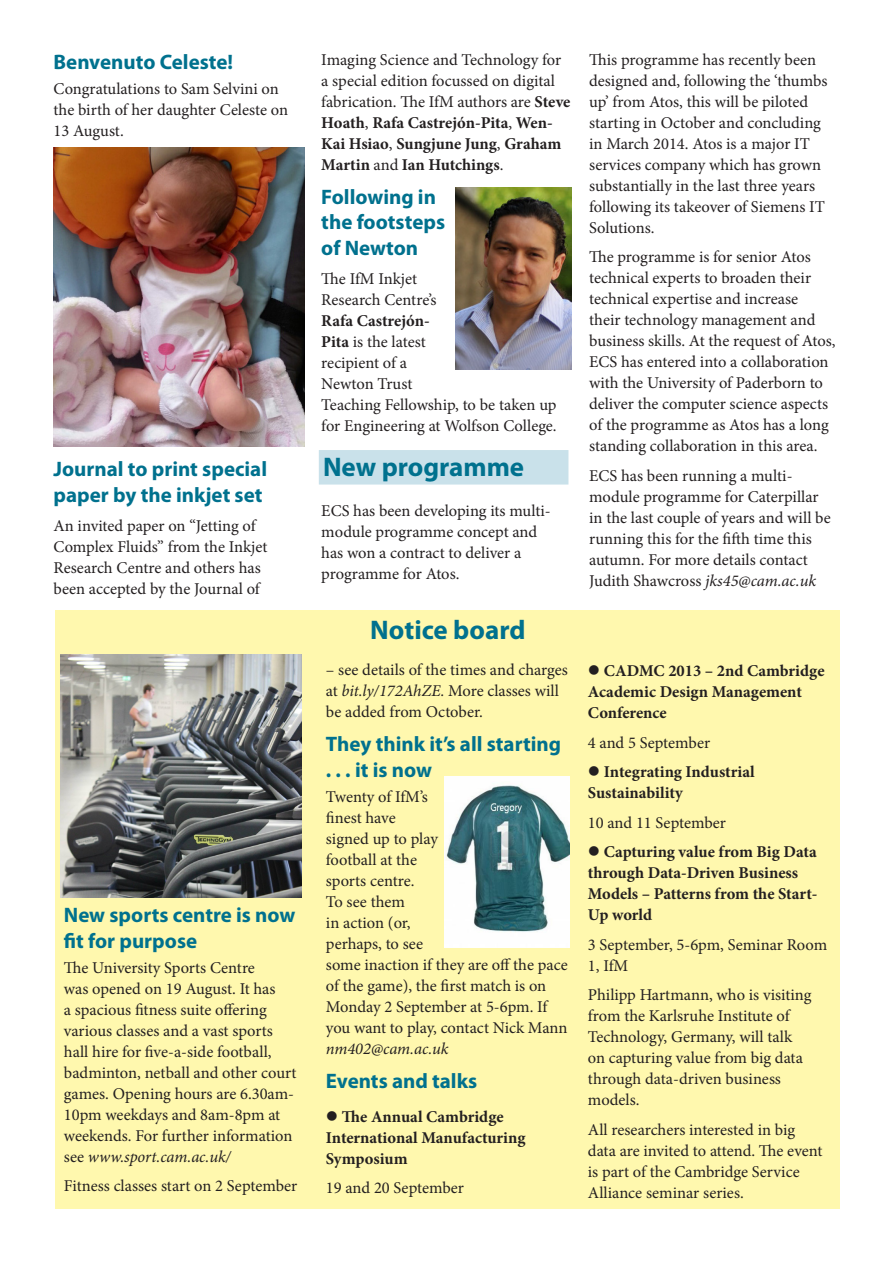
<style>
.page{position:relative;width:893px;height:1263px;background:#fff}
.page>*{position:absolute;margin:0;border:0;box-sizing:border-box;transform-origin:0 0}
.Section_head{font:700 27px "Myriad Pro";color:#00718e}
.Text{font:700 21px/25.5px "Myriad Pro";color:#00718e}
.Subhead{font:700 21px/25.5px "Myriad Pro";color:#00718e}
.Text-2{font:16.5px/21px "Minion Pro";color:#231f20}
.Text-3{font:700 16.5px/21px "Minion Pro";color:#231f20}
.s1{font-style:italic}
.s2{font-weight:700}
</style>
<div class="page">
<div style="left:55px;top:610px;width:785px;height:599px;background:#fff8ae"></div>
<img style="left:60px;top:655px;width:242px;height:242px">
<img style="left:444px;top:776px;width:125px;height:171px">
<img style="left:455px;top:187px;width:116px;height:183px">
<img style="left:54px;top:147px;width:251px;height:299px">
<div style="left:319px;top:450px;width:249px;height:34px;background:#c9e1ea"></div>
<p class="Subhead" style="left:53px;top:48px;width:181px">Benvenuto Celeste!</p>
<p class="Text-2" style="left:53px;top:78px;width:236px">Congratulations to Sam Selvini on the birth of her daughter Celeste on<br>13 August.</p>
<p class="Text" style="left:53px;top:455px;width:215px">Journal to print special paper by the inkjet set</p>
<p class="Text-2" style="left:53px;top:515px;width:216px">An invited paper on “Jetting of<br>Complex Fluids” from the Inkjet<br>Research Centre and others has been accepted by the Journal of</p>
<p class="Subhead" style="left:64px;top:902px;width:233px">New sports centre is now fit for purpose</p>
<p class="Text-2" style="left:64px;top:957px;width:234px">The University Sports Centre<br>was opened on 19 August. It has<br>a spacious fitness suite offering various classes and a vast sports hall hire for five-a-side football, badminton, netball and other court games. Opening hours are 6.30am-<br>10pm weekdays and 8am-8pm at weekends. For further information see <span class="s1">www.sport.cam.ac.uk/</span></p>
<p class="Text-2" style="left:64px;top:1176px;width:235px">Fitness classes start on 2 September</p>
<p class="Text-2" style="left:321px;top:49px;width:251px">Imaging Science and Technology for a special edition focussed on digital fabrication. The IfM authors are <span class="s2">Steve Hoath</span>, <span class="s2">Rafa Castrejón-Pita</span>, <span class="s2">Wen-Kai Hsiao</span>, <span class="s2">Sungjune Jung</span>, <span class="s2">Graham Martin</span> and <span class="s2">Ian Hutchings</span>.</p>
<p class="Text" style="left:321px;top:183px;width:125px">Following in the footsteps of Newton</p>
<p class="Text-2" style="left:321px;top:269px;width:237px">The IfM Inkjet<br>Research Centre’s<br><span class="s2">Rafa Castrejón-<br>Pita</span> is the latest<br>recipient of a<br>Newton Trust<br>Teaching Fellowship, to be taken up for Engineering at Wolfson College.</p>
<p class="Section_head" style="left:323px;top:449px;width:203px">New programme</p>
<p class="Text-2" style="left:321px;top:500px;width:231px">ECS has been developing its multi&shy;module programme concept and has won a contract to deliver a programme for Atos.</p>
<p class="Section_head" style="left:370px;top:612px;width:157px">Notice board</p>
<p class="Text-2" style="left:326px;top:660px;width:243px">– see details of the times and charges at <span class="s1">bit.ly/172AhZE.</span> More classes will be added from October.</p>
<p class="Subhead" style="left:326px;top:731px;width:237px">They think it’s all starting . . . it is now</p>
<p class="Text-2" style="left:326px;top:786px;width:243px">Twenty of IfM’s<br>finest have<br>signed up to play<br>football at the<br>sports centre.<br>To see them<br>in action (or,<br>perhaps, to see<br>some inaction if they are off the pace of the game), the first match is on<br>Monday 2 September at 5-6pm. If you want to play, contact Nick Mann <span class="s1">nm402@cam.ac.uk</span></p>
<p class="Text" style="left:326px;top:1068px;width:153px">Events and talks</p>
<p class="Text-3" style="left:326px;top:1106px;width:201px">● The Annual Cambridge<br>International Manufacturing<br>Symposium</p>
<p class="Text-2" style="left:326px;top:1178px;width:140px">19 and 20 September</p>
<p class="Text-2" style="left:589px;top:49px;width:240px">This programme has recently been designed and, following the ‘thumbs up’ from Atos, this will be piloted starting in October and concluding in March 2014. Atos is a major IT services company which has grown substantially in the last three years following its takeover of Siemens IT<br>Solutions.</p>
<p class="Text-2" style="left:589px;top:247px;width:248px">The programme is for senior Atos technical experts to broaden their technical expertise and increase<br>their technology management and business skills. At the request of Atos, ECS has entered into a collaboration with the University of Paderborn to deliver the computer science aspects of the programme as Atos has a long standing collaboration in this area.</p>
<p class="Text-2" style="left:589px;top:465px;width:243px">ECS has been running a multi&shy;module programme for Caterpillar in the last couple of years and will be running this for the fifth time this autumn. For more details contact Judith Shawcross <span class="s1">jks45@cam.ac.uk</span></p>
<p class="Text-3" style="left:588px;top:660px;width:238px">● CADMC 2013 – 2nd Cambridge<br>Academic Design Management<br>Conference</p>
<p class="Text-2" style="left:588px;top:732px;width:124px">4 and 5 September</p>
<p class="Text-3" style="left:588px;top:761px;width:168px">● Integrating Industrial<br>Sustainability</p>
<p class="Text-2" style="left:588px;top:812px;width:140px">10 and 11 September</p>
<p class="Text-3" style="left:588px;top:841px;width:231px">● Capturing value from Big Data through Data-Driven Business<br>Models – Patterns from the Start-<br>Up world</p>
<p class="Text-2" style="left:588px;top:934px;width:241px">3 September, 5-6pm, Seminar Room<br>1, IfM</p>
<p class="Text-2" style="left:588px;top:984px;width:225px">Philipp Hartmann, who is visiting from the Karlsruhe Institute of<br>Technology, Germany, will talk on capturing value from big data through data-driven business models.</p>
<p class="Text-2" style="left:588px;top:1119px;width:236px">All researchers interested in big data are invited to attend. The event is part of the Cambridge Service<br>Alliance seminar series.</p>
</div>
